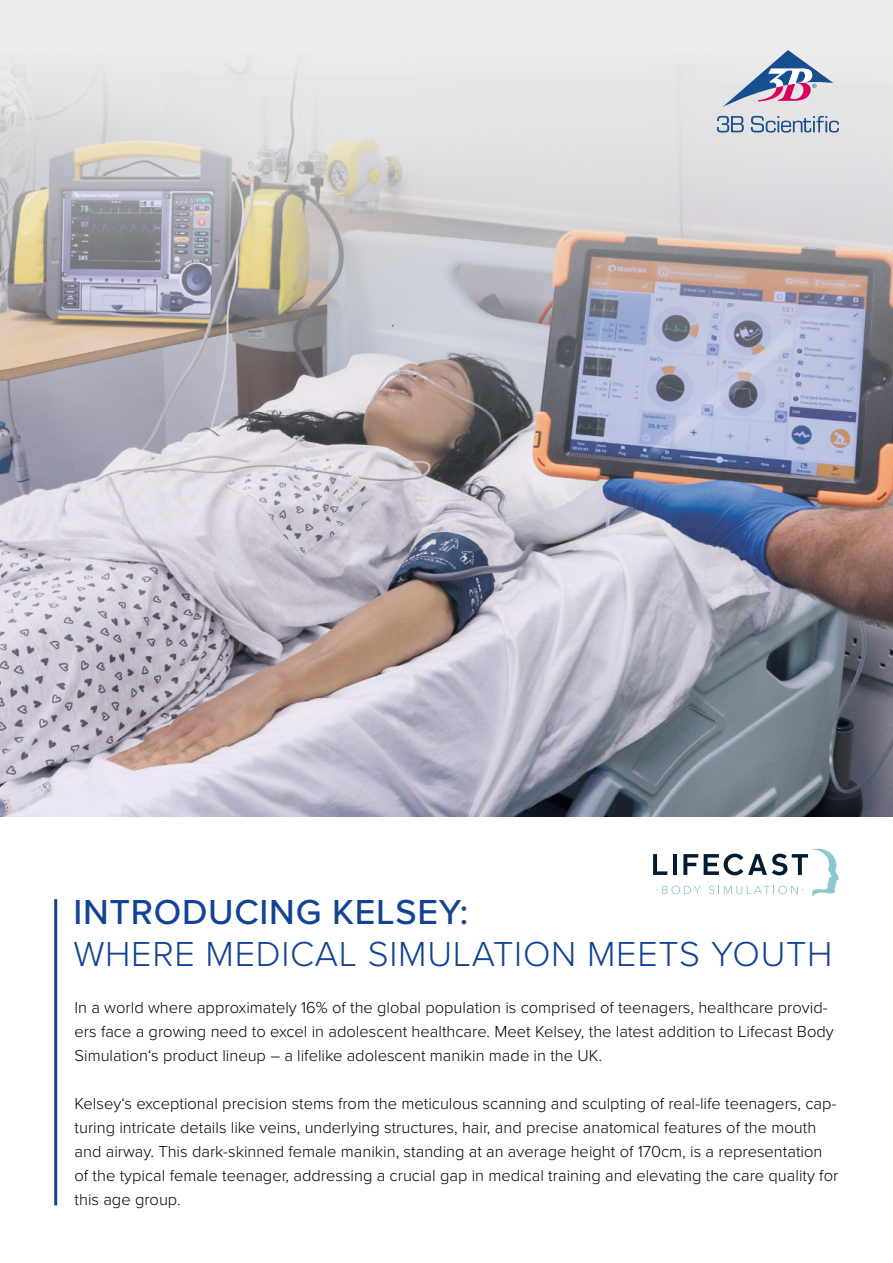
<style>
.page{position:relative;width:893px;height:1263px;background:#fff}
.page>*{position:absolute;margin:0;border:0;box-sizing:border-box;transform-origin:0 0}
.t1{font:300 36px "Proxima Nova";letter-spacing:.02em;color:#134395}
.t2{font:500 36px "Proxima Nova";letter-spacing:.02em;color:#134395}
.t3{font:300 16.5px/24px "Proxima Nova";color:#000}
</style>
<div class="page">
<hr style="left:54px;top:899px;width:3px;height:306px;background:#134395">
<div style="left:0;top:0;width:893px;height:817px;background:#ededed"></div>
<img style="left:0;top:66px;width:893px;height:751px">
<svg style="left:717px;top:116px;width:27px;height:16px"></svg>
<svg style="left:722px;top:50px;width:111px;height:57px"></svg>
<svg style="left:751px;top:116px;width:88px;height:17px"></svg>
<svg style="left:653px;top:849px;width:186px;height:48px"></svg>
<h1 class="t2" style="left:73px;top:885px;width:397px">INTRODUCING KELSEY:</h1>
<h1 class="t1" style="left:73px;top:927px;width:761px">WHERE MEDICAL SIMULATION MEETS YOUTH</h1>
<p class="t3" style="left:75px;top:995px;width:761px">In a world where approximately 16% of the global population is comprised of teenagers, healthcare provid&shy;ers face a growing need to excel in adolescent healthcare. Meet Kelsey, the latest addition to Lifecast Body<br>Simulation‘s product lineup – a lifelike adolescent manikin made in the UK.</p>
<p class="t3" style="left:75px;top:1091px;width:765px">Kelsey‘s exceptional precision stems from the meticulous scanning and sculpting of real-life teenagers, cap&shy;turing intricate details like veins, underlying structures, hair, and precise anatomical features of the mouth and airway. This dark-skinned female manikin, standing at an average height of 170cm, is a representation of the typical female teenager, addressing a crucial gap in medical training and elevating the care quality for this age group.</p>
</div>
